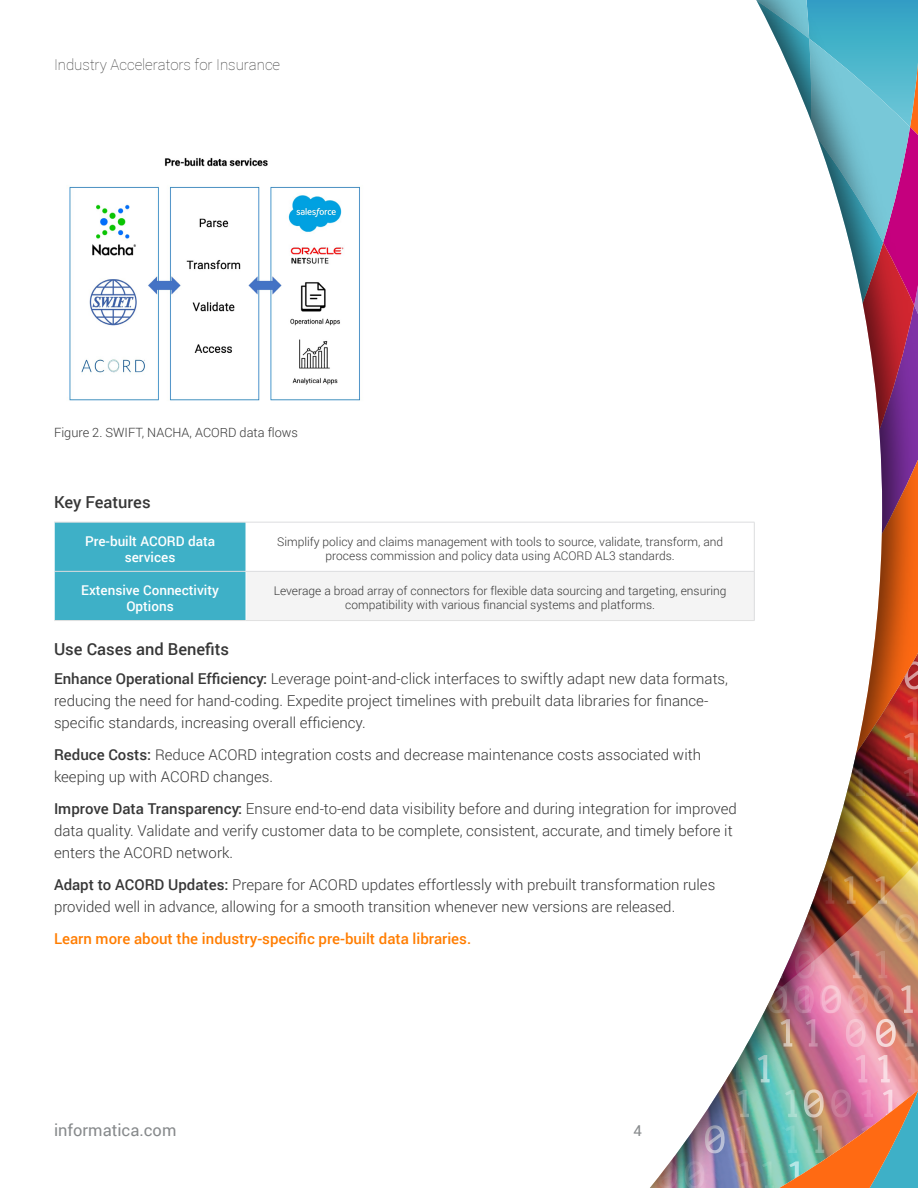
<style>
.page{position:relative;width:918px;height:1188px;background:#fff}
.page>*{position:absolute;margin:0;border:0;box-sizing:border-box;transform-origin:0 0}
.t1{font:500 16.5px "Roboto";color:#373737}
.t2{font:16.5px "Roboto";color:#878a8c}
.t3{font:300 15px/21.8px "Roboto";color:#373737}
.t4{font:500 15px "Roboto";color:#ff7d00}
.t5{font:100 15px "Roboto";color:#373737}
.t6{font:15px "Roboto";color:#878a8c}
.t7{font:500 13.5px/16.2px "Roboto";color:#fff;text-align:center}
.t8{font:300 12.75px "Roboto";color:#373737}
.t9{font:300 12px/13.5px "Roboto";color:#383838;text-align:center}
.s1{font-weight:500}
</style>
<div class="page">
<img style="left:879px;top:0;width:39px;height:1188px">
<img style="left:650px;top:0;width:229px;height:1188px">
<img style="left:69px;top:157px;width:291px;height:244px">
<div style="left:55px;top:523px;width:191px;height:97px;background:#3eb0c7"></div>
<div style="left:246px;top:522px;width:508px;height:49px;background:#fff"></div>
<div style="left:246px;top:571px;width:508px;height:50px;background:#f4f4f4"></div>
<hr style="left:754px;top:522px;width:1px;height:49px;background:#dcdddf">
<hr style="left:754px;top:572px;width:1px;height:48px;background:#dcdddf">
<hr style="left:54px;top:522px;width:192px;height:1px;background:#dcdddf">
<hr style="left:54px;top:571px;width:192px;height:1px;background:#dcdddf">
<hr style="left:54px;top:620px;width:192px;height:1px;background:#e1e1e1">
<hr style="left:246px;top:572px;width:1px;height:48px;background:#fff">
<hr style="left:54px;top:522px;width:1px;height:49px;background:#fff">
<hr style="left:54px;top:571px;width:1px;height:49px;background:#fff">
<hr style="left:246px;top:522px;width:508px;height:1px;background:#dcdddf">
<hr style="left:246px;top:571px;width:508px;height:1px;background:#dcdddf">
<hr style="left:246px;top:620px;width:508px;height:1px;background:#e1e1e1">
<p class="t5" style="left:54px;top:54px;width:228px">Industry Accelerators for Insurance</p>
<p class="t8" style="left:54px;top:424px;width:246px">Figure 2. SWIFT, NACHA, ACORD data flows</p>
<p class="t1" style="left:54px;top:491px;width:98px">Key Features</p>
<p class="t7" style="left:85px;top:532px;width:132px">Pre-built ACORD data services</p>
<p class="t9" style="left:277px;top:535px;width:448px">Simplify policy and claims management with tools to source, validate, transform, and process commission and policy data using ACORD AL3 standards.</p>
<p class="t7" style="left:81px;top:582px;width:139px">Extensive Connectivity<br>Options</p>
<p class="t9" style="left:274px;top:584px;width:454px">Leverage a broad array of connectors for flexible data sourcing and targeting, ensuring compatibility with various financial systems and platforms.</p>
<p class="t1" style="left:54px;top:638px;width:177px">Use Cases and Benefits</p>
<p class="t3" style="left:54px;top:668px;width:676px"><span class="s1">Enhance Operational Efficiency:</span> Leverage point-and-click interfaces to swiftly adapt new data formats, reducing the need for hand-coding. Expedite project timelines with prebuilt data libraries for finance&shy;specific standards, increasing overall efficiency.</p>
<p class="t3" style="left:54px;top:744px;width:649px"><span class="s1">Reduce Costs:</span> Reduce ACORD integration costs and decrease maintenance costs associated with keeping up with ACORD changes.</p>
<p class="t3" style="left:54px;top:798px;width:684px"><span class="s1">Improve Data Transparency:</span> Ensure end-to-end data visibility before and during integration for improved data quality. Validate and verify customer data to be complete, consistent, accurate, and timely before it enters the ACORD network.</p>
<p class="t3" style="left:54px;top:873px;width:663px"><span class="s1">Adapt to ACORD Updates:</span> Prepare for ACORD updates effortlessly with prebuilt transformation rules provided well in advance, allowing for a smooth transition whenever new versions are released.</p>
<p class="t4" style="left:54px;top:928px;width:419px">Learn more about the industry-specific pre-built data libraries.</p>
<p class="t2" style="left:54px;top:1118px;width:124px">informatica.com</p>
<p class="t6" style="left:634px;top:1120px;width:10px">4</p>
</div>
